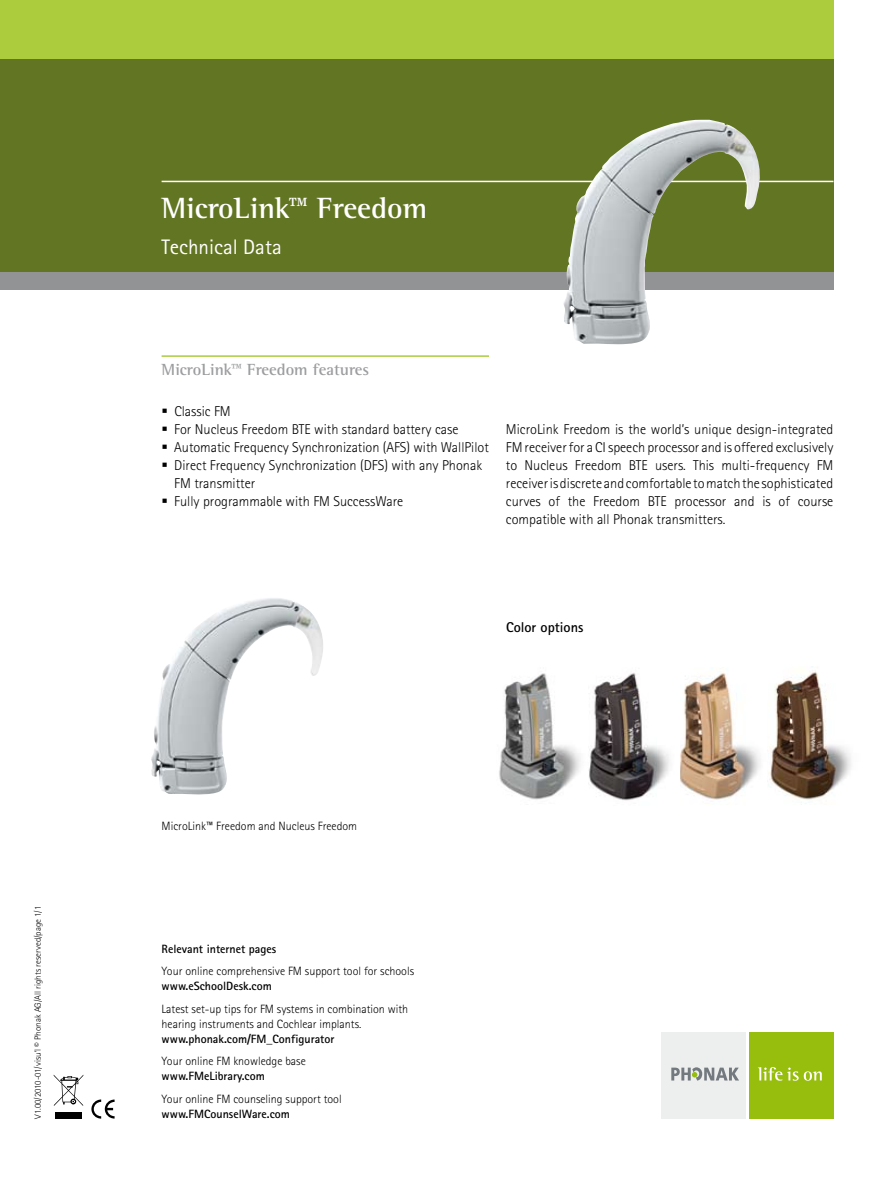
<style>
.page{position:relative;width:893px;height:1191px;background:#fff}
.page>*{position:absolute;margin:0;border:0;box-sizing:border-box;transform-origin:0 0}
.t1{font:700 30px "Rotis Semi Serif";color:#fff}
.t2{font:21px "Rotis Sans Serif";color:#fff}
.t3{font:700 16.5px "Rotis Semi Serif";color:#9c9d9f}
.t4{font:300 14.25px/18px "Rotis Sans Serif";color:#000}
.t5{font:700 14.25px "Rotis Sans Serif";color:#000}
.t6{font:300 12px/15px "Rotis Sans Serif";color:#000}
.t7{font:700 12px "Rotis Sans Serif";color:#000}
.t8{font:300 9px "Rotis Sans Serif";color:#000}
</style>
<div class="page">
<div style="left:0;top:60px;width:833px;height:230px;background:#929395"></div>
<svg style="left:0;top:0;width:833px;height:272px;background:#748a29"></svg>
<div style="left:749px;top:1032px;width:84px;height:86px;background:#97be0d"></div>
<svg style="left:758px;top:1067px;width:64px;height:13px"></svg>
<div style="left:661px;top:1032px;width:85px;height:86px;background:#edeeee"></div>
<svg style="left:671px;top:1067px;width:68px;height:13px"></svg>
<hr style="left:162px;top:355px;width:327px;height:2px;background:#97be0d">
<svg style="left:91px;top:1099px;width:24px;height:19px"></svg>
<div style="left:55px;top:1112px;width:27px;height:6px;background:#000"></div>
<svg style="left:54px;top:1075px;width:29px;height:30px"></svg>
<hr style="left:162px;top:181px;width:671px;height:1px;background:#fff">
<img style="left:499px;top:673px;width:170px;height:128px">
<img style="left:680px;top:667px;width:80px;height:138px">
<img style="left:768px;top:669px;width:83px;height:134px">
<img style="left:151px;top:598px;width:172px;height:197px">
<img style="left:563px;top:120px;width:198px;height:224px">
<p class="t8" style="left:33px;top:1118px;width:214px;rotate:-90deg">V1.00/2010-01/visu’l © Phonak AG/All rights reserved/page 1/1</p>
<h1 class="t1" style="left:162px;top:190px;width:267px">MicroLink™ Freedom</h1>
<h2 class="t2" style="left:162px;top:235px;width:122px">Technical Data</h2>
<p class="t3" style="left:162px;top:359px;width:209px">MicroLink™ Freedom features</p>
<p class="t4" style="left:174px;top:402px;width:316px">Classic FM<br>For Nucleus Freedom BTE with standard battery case Automatic Frequency Synchronization (AFS) with WallPilot Direct Frequency Synchronization (DFS) with any Phonak FM transmitter<br>Fully programmable with FM SuccessWare</p>
<p class="t4" style="left:506px;top:420px;width:329px;text-align:justify">MicroLink Freedom is the world’s unique design-integrated FM receiver for a CI speech processor and is offered exclusively to Nucleus Freedom BTE users. This multi-frequency FM receiver is discrete and comfortable to match the sophisticated curves of the Freedom BTE processor and is of course compatible with all Phonak transmitters.</p>
<p class="t5" style="left:506px;top:618px;width:79px">Color options</p>
<p class="t6" style="left:162px;top:819px;width:197px">MicroLink™ Freedom and Nucleus Freedom</p>
<p class="t7" style="left:162px;top:941px;width:116px">Relevant internet pages</p>
<p class="t6" style="left:162px;top:964px;width:254px">Your online comprehensive FM support tool for schools</p>
<p class="t7" style="left:162px;top:978px;width:112px">www.eSchoolDesk.com</p>
<p class="t6" style="left:162px;top:1001px;width:248px">Latest set-up tips for FM systems in combination with hearing instruments and Cochlear implants.</p>
<p class="t7" style="left:162px;top:1031px;width:174px">www.phonak.com/FM_Configurator</p>
<p class="t6" style="left:162px;top:1054px;width:146px">Your online FM knowledge base</p>
<p class="t7" style="left:162px;top:1068px;width:105px">www.FMeLibrary.com</p>
<p class="t6" style="left:162px;top:1091px;width:182px">Your online FM counseling support tool</p>
<p class="t7" style="left:162px;top:1106px;width:130px">www.FMCounselWare.com</p>
</div>
